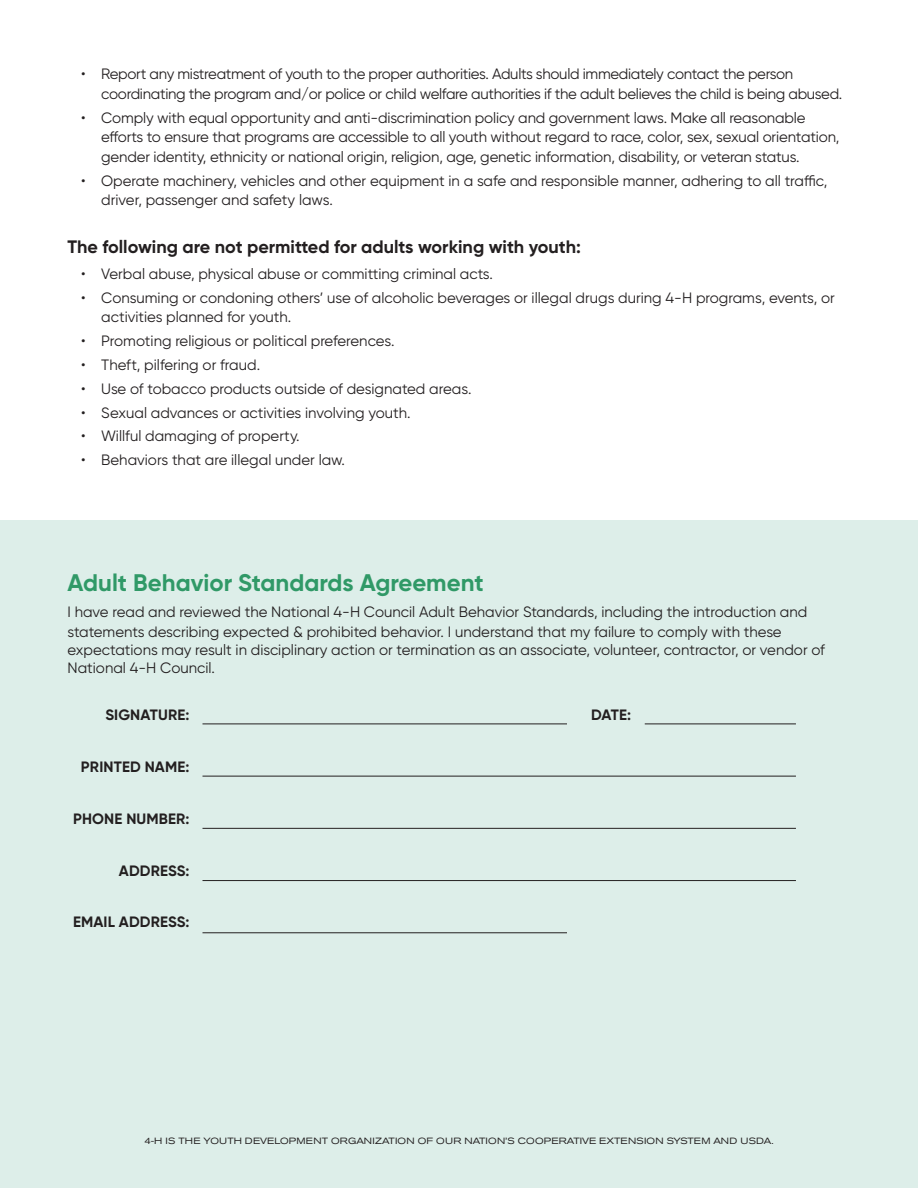
<style>
.page{position:relative;width:918px;height:1188px;background:#fff}
.page>*{position:absolute;margin:0;border:0;box-sizing:border-box;transform-origin:0 0}
.t1{font:700 24px "Gilroy";color:#309967}
.t2{font:700 18px "Gilroy";color:#231f20}
.t3{font:15px/19.5px "Gilroy";letter-spacing:-.005em;color:#231f20}
.t4{font:700 15px "Gilroy";letter-spacing:.01em;color:#231f20}
.t5{font:expanded 9px "Akzidenz Grotesk Pro";letter-spacing:.02em;color:#231f20}
</style>
<div class="page">
<div style="left:0;top:521px;width:918px;height:667px;background:#ddeee9"></div>
<hr style="left:202px;top:724px;width:365px;height:1px;background:#231f20">
<hr style="left:645px;top:724px;width:151px;height:1px;background:#231f20">
<hr style="left:202px;top:776px;width:594px;height:1px;background:#231f20">
<hr style="left:202px;top:828px;width:594px;height:1px;background:#231f20">
<hr style="left:202px;top:880px;width:594px;height:1px;background:#231f20">
<hr style="left:202px;top:933px;width:365px;height:1px;background:#231f20">
<p class="t3" style="left:101px;top:64px;width:743px;text-indent:-20px">• Report any mistreatment of youth to the proper authorities. Adults should immediately contact the person coordinating the program and/or police or child welfare authorities if the adult believes the child is being abused.</p>
<p class="t3" style="left:101px;top:108px;width:740px;text-indent:-20px">• Comply with equal opportunity and anti-discrimination policy and government laws. Make all reasonable efforts to ensure that programs are accessible to all youth without regard to race, color, sex, sexual orientation, gender identity, ethnicity or national origin, religion, age, genetic information, disability, or veteran status.</p>
<p class="t3" style="left:101px;top:170px;width:728px;text-indent:-20px">• Operate machinery, vehicles and other equipment in a safe and responsible manner, adhering to all traffic, driver, passenger and safety laws.</p>
<p class="t2" style="left:68px;top:235px;width:515px">The following are not permitted for adults working with youth:</p>
<p class="t3" style="left:81px;top:264px;width:413px">• Verbal abuse, physical abuse or committing criminal acts.</p>
<p class="t3" style="left:101px;top:288px;width:735px;text-indent:-20px">• Consuming or condoning others’ use of alcoholic beverages or illegal drugs during 4-H programs, events, or activities planned for youth.</p>
<p class="t3" style="left:81px;top:331px;width:315px">• Promoting religious or political preferences.</p>
<p class="t3" style="left:81px;top:355px;width:181px">• Theft, pilfering or fraud.</p>
<p class="t3" style="left:81px;top:379px;width:392px">• Use of tobacco products outside of designated areas.</p>
<p class="t3" style="left:81px;top:402px;width:331px">• Sexual advances or activities involving youth.</p>
<p class="t3" style="left:81px;top:426px;width:220px">• Willful damaging of property.</p>
<p class="t3" style="left:81px;top:450px;width:265px">• Behaviors that are illegal under law.</p>
<h1 class="t1" style="left:68px;top:568px;width:418px">Adult Behavior Standards Agreement</h1>
<p class="t3" style="left:68px;top:602px;width:741px">I have read and reviewed the National 4-H Council Adult Behavior Standards, including the introduction and statements describing expected &amp; prohibited behavior. I understand that my failure to comply with these</p>
<p class="t3" style="left:68px;top:640px;width:759px;line-height:18px">expectations may result in disciplinary action or termination as an associate, volunteer, contractor, or vendor of<br>National 4-H Council.</p>
<p class="t4" style="left:105px;top:706px;width:86px">SIGNATURE:</p>
<p class="t4" style="left:591px;top:706px;width:42px">DATE:</p>
<p class="t4" style="left:81px;top:758px;width:110px">PRINTED NAME:</p>
<p class="t4" style="left:73px;top:809px;width:118px">PHONE NUMBER:</p>
<p class="t4" style="left:119px;top:861px;width:72px">ADDRESS:</p>
<p class="t4" style="left:73px;top:913px;width:118px">EMAIL ADDRESS:</p>
<p class="t5" style="left:144px;top:1135px;width:631px">4-H IS THE YOUTH DEVELOPMENT ORGANIZATION OF OUR NATION’S COOPERATIVE EXTENSION SYSTEM AND USDA.</p>
</div>
